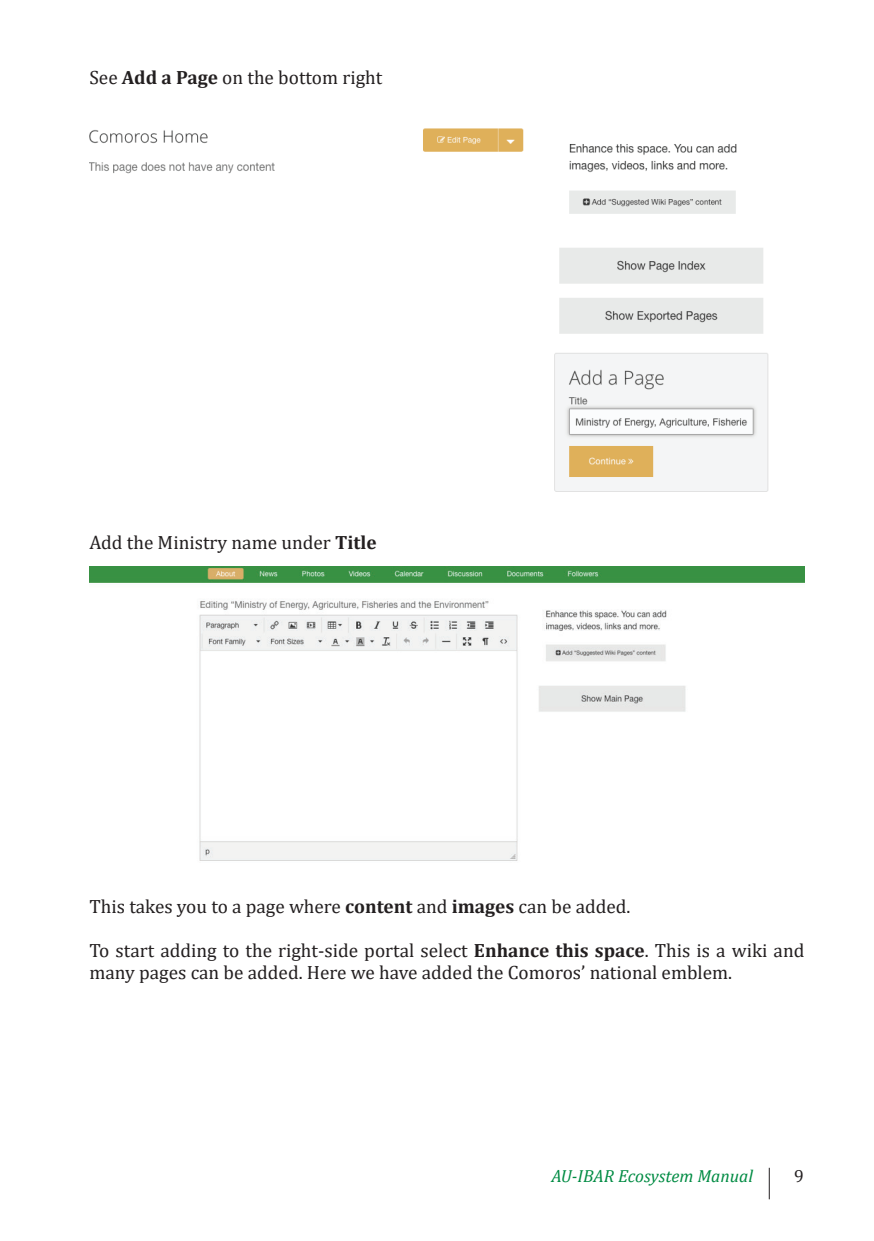
<style>
.page{position:relative;width:874px;height:1241px;background:#fff}
.page>*{position:absolute;margin:0;border:0;box-sizing:border-box;transform-origin:0 0}
.t1{font:19.25px/21.9px "Cambria";color:#231f20}
.t2{font:italic 17.5px "Cambria";color:#008b43}
.t3{font:17.5px "Cambria";color:#231f20}
.s1{font-weight:700}
</style>
<div class="page">
<hr style="left:768px;top:1167px;width:1px;height:32px;background:#231f20">
<img style="left:89px;top:128px;width:680px;height:364px">
<img style="left:89px;top:567px;width:715px;height:294px">
<p class="t1" style="left:89px;top:67px;width:294px">See <span class="s1">Add a Page</span> on the bottom right</p>
<p class="t1" style="left:89px;top:531px;width:288px">Add the Ministry name under <span class="s1">Title</span></p>
<p class="t1" style="left:89px;top:895px;width:542px">This takes you to a page where <span class="s1">content</span> and <span class="s1">images</span> can be added.</p>
<p class="t1" style="left:89px;top:939px;width:716px">To start adding to the right-side portal select <span class="s1">Enhance this space</span>. This is a wiki and many pages can be added. Here we have added the Comoros’ national emblem.</p>
<p class="t2" style="left:551px;top:1163px;width:203px">AU-IBAR Ecosystem Manual</p>
<p class="t3" style="left:793px;top:1165px;width:11px">9</p>
</div>
